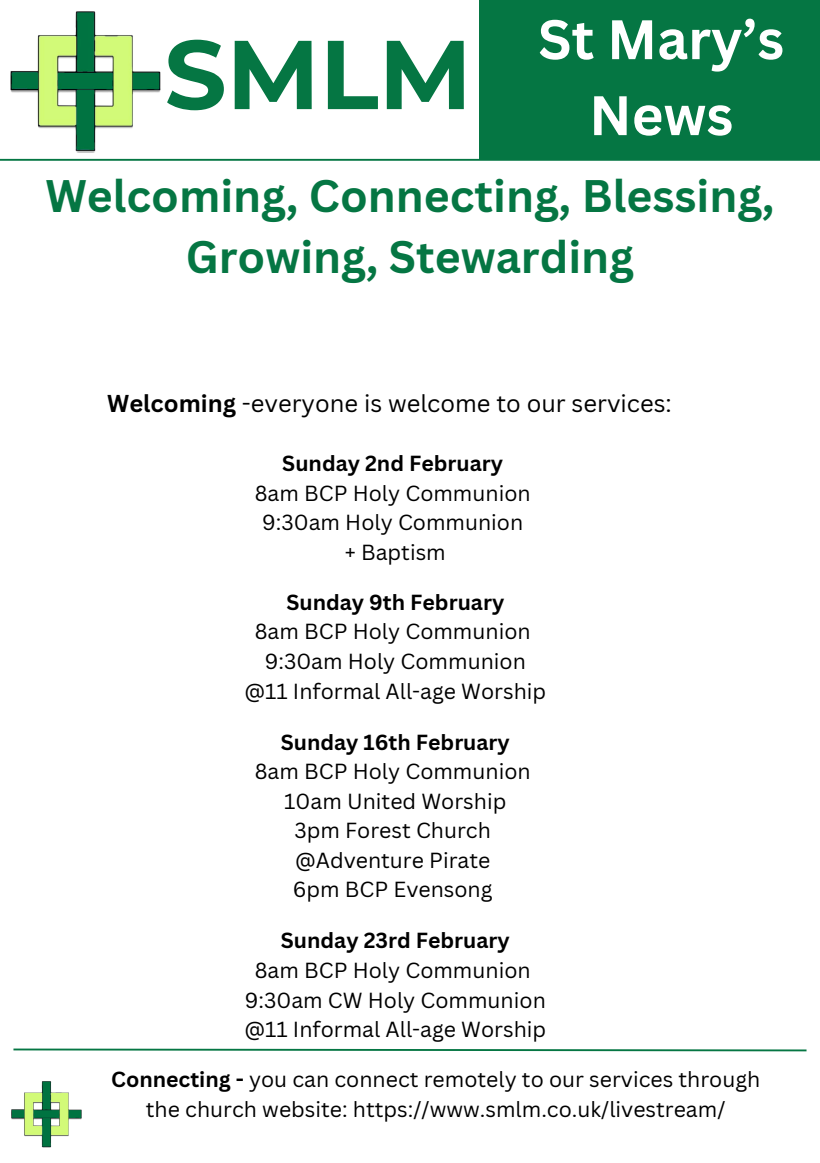
<style>
.page{position:relative;width:820px;height:1163px;background:#fff}
.page>*{position:absolute;margin:0;border:0;box-sizing:border-box;transform-origin:0 0}
.t1{font:700 97.5px "Montserrat";color:#057643}
.t2{font:700 54.38px/75.9px "Canva Sans";color:#fff;text-align:center}
.t3{font:700 44.38px/61.9px "Canva Sans";color:#057643;text-align:center}
.t4{font:23.75px "Canva Sans";color:#000}
.t5{font:21.25px/29.5px "Canva Sans";color:#000;text-align:center}
.t6{font:700 21.25px "Canva Sans";color:#000}
.s1{font-weight:700}
</style>
<div class="page">
<hr style="left:0;top:159px;width:819px;height:2px;background:#057643">
<svg style="left:13px;top:1048px;width:794px;height:4px"></svg>
<img style="left:11px;top:1081px;width:71px;height:66px">
<img style="left:10px;top:11px;width:150px;height:142px">
<div style="left:478px;top:0;width:341px;height:160px;background:#057643"></div>
<p class="t1" style="left:164px;top:15px;width:309px">SMLM</p>
<p class="t2" style="left:538px;top:0;width:247px">St Mary’s<br>News</p>
<p class="t3" style="left:45px;top:163px;width:730px">Welcoming, Connecting, Blessing,<br>Growing, Stewarding</p>
<p class="t4" style="left:107px;top:386px;width:566px"><span class="s1">Welcoming</span> -everyone is welcome to our services:</p>
<h2 class="t6" style="left:282px;top:448px;width:222px">Sunday 2nd February</h2>
<p class="t5" style="left:255px;top:477px;width:277px">8am BCP Holy Communion</p>
<h1 class="t5" style="left:262px;top:507px;width:262px">9:30am Holy Communion</h1>
<p class="t5" style="left:345px;top:536px;width:102px">+ Baptism</p>
<h4 class="t6" style="left:286px;top:587px;width:219px">Sunday 9th February</h4>
<p class="t5" style="left:255px;top:616px;width:277px">8am BCP Holy Communion</p>
<p class="t5" style="left:265px;top:646px;width:262px">9:30am Holy Communion</p>
<p class="t5" style="left:244px;top:675px;width:303px">@11 Informal All-age Worship</p>
<p class="t6" style="left:281px;top:727px;width:230px">Sunday 16th February</p>
<p class="t5" style="left:255px;top:756px;width:277px">8am BCP Holy Communion</p>
<p class="t5" style="left:284px;top:785px;width:223px">10am United Worship</p>
<p class="t5" style="left:294px;top:815px;width:198px">3pm Forest Church</p>
<p class="t5" style="left:295px;top:844px;width:197px">@Adventure Pirate</p>
<p class="t5" style="left:293px;top:874px;width:201px">6pm BCP Evensong</p>
<p class="t6" style="left:281px;top:925px;width:230px">Sunday 23rd February</p>
<p class="t5" style="left:255px;top:955px;width:277px">8am BCP Holy Communion</p>
<p class="t5" style="left:245px;top:984px;width:302px">9:30am CW Holy Communion</p>
<p class="t5" style="left:244px;top:1014px;width:303px">@11 Informal All-age Worship</p>
<p class="t5" style="left:111px;top:1064px;width:650px"><span class="s1">Connecting -</span> you can connect remotely to our services through the church website: https://www.smlm.co.uk/livestream/</p>
</div>
